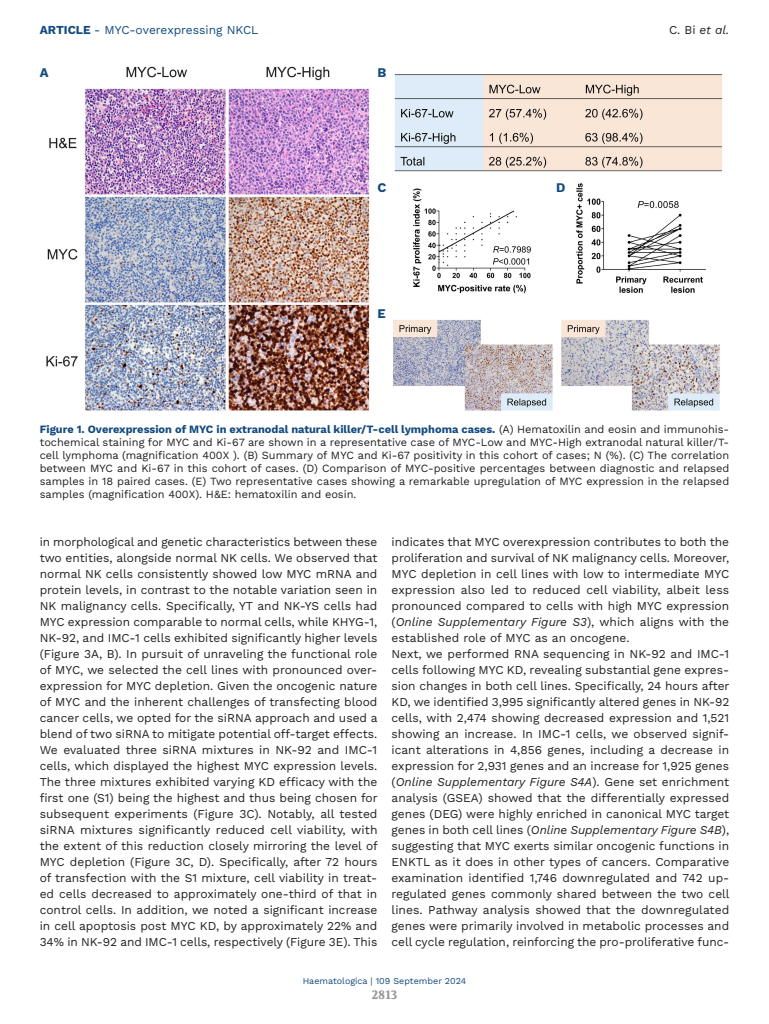
<style>
.page{position:relative;width:769px;height:1024px;background:#fff}
.page>*{position:absolute;margin:0;border:0;box-sizing:border-box;transform-origin:0 0}
.LETTERE_Figure{font:700 13px "Work Sans";color:#134a80}
.TESTO{font:12px/16px "Work Sans";color:#231f20;text-align:justify}
.t1{font:12px "Work Sans";color:#134a80}
.t2{font:italic 12px "Work Sans";color:#231f20}
.t3{font:700 12px "Volkhov";color:#939598}
.DIDA_Figura{font:11px/13px "Work Sans";color:#231f20;text-align:justify}
.t4{font:9px "Work Sans";color:#134a80}
.s1{font-weight:700}
.s2{font-style:normal}
.s3{font-weight:700;color:#134a80}
.s4{font-style:italic}
</style>
<div class="page">
<img style="left:46px;top:66px;width:676px;height:345px">
<p class="t1" style="left:40px;top:21px;width:220px"><span class="s1">ARTICLE</span> - MYC-overexpressing NKCL</p>
<p class="t2" style="left:668px;top:21px;width:62px"><span class="s2">C. Bi</span> et al.</p>
<p class="LETTERE_Figure" style="left:40px;top:65px;width:10px">A</p>
<p class="LETTERE_Figure" style="left:377px;top:65px;width:10px">B</p>
<p class="LETTERE_Figure" style="left:377px;top:180px;width:10px">C</p>
<p class="LETTERE_Figure" style="left:556px;top:180px;width:11px">D</p>
<p class="LETTERE_Figure" style="left:377px;top:305px;width:10px">E</p>
<p class="DIDA_Figura" style="left:40px;top:422px;width:690px"><span class="s3">Figure 1. Overexpression of MYC in extranodal natural killer/T-cell lymphoma cases.</span> (A) Hematoxilin and eosin and immunohis&shy;tochemical staining for MYC and Ki-67 are shown in a representative case of MYC-Low and MYC-High extranodal natural killer/T&shy;cell lymphoma (magnification 400X ). (B) Summary of MYC and Ki-67 positivity in this cohort of cases; N (%). (C) The correlation between MYC and Ki-67 in this cohort of cases. (D) Comparison of MYC-positive percentages between diagnostic and relapsed samples in 18 paired cases. (E) Two representative cases showing a remarkable upregulation of MYC expression in the relapsed samples (magnification 400X). H&amp;E: hematoxilin and eosin.</p>
<p class="TESTO" style="left:40px;top:533px;width:339px">in morphological and genetic characteristics between these two entities, alongside normal NK cells. We observed that normal NK cells consistently showed low MYC mRNA and protein levels, in contrast to the notable variation seen in NK malignancy cells. Specifically, YT and NK-YS cells had MYC expression comparable to normal cells, while KHYG-1, NK-92, and IMC-1 cells exhibited significantly higher levels (Figure 3A, B). In pursuit of unraveling the functional role of MYC, we selected the cell lines with pronounced over&shy;expression for MYC depletion. Given the oncogenic nature of MYC and the inherent challenges of transfecting blood cancer cells, we opted for the siRNA approach and used a blend of two siRNA to mitigate potential off-target effects.<br>We evaluated three siRNA mixtures in NK-92 and IMC-1 cells, which displayed the highest MYC expression levels.<br>The three mixtures exhibited varying KD efficacy with the first one (S1) being the highest and thus being chosen for subsequent experiments (Figure 3C). Notably, all tested siRNA mixtures significantly reduced cell viability, with the extent of this reduction closely mirroring the level of MYC depletion (Figure 3C, D). Specifically, after 72 hours of transfection with the S1 mixture, cell viability in treat&shy;ed cells decreased to approximately one-third of that in control cells. In addition, we noted a significant increase in cell apoptosis post MYC KD, by approximately 22% and 34% in NK-92 and IMC-1 cells, respectively (Figure 3E). This</p>
<p class="TESTO" style="left:391px;top:533px;width:339px">indicates that MYC overexpression contributes to both the proliferation and survival of NK malignancy cells. Moreover, MYC depletion in cell lines with low to intermediate MYC expression also led to reduced cell viability, albeit less pronounced compared to cells with high MYC expression (<span class="s4">Online Supplementary Figure S3</span>), which aligns with the established role of MYC as an oncogene.</p>
<p class="TESTO" style="left:391px;top:645px;width:339px">Next, we performed RNA sequencing in NK-92 and IMC-1 cells following MYC KD, revealing substantial gene expres&shy;sion changes in both cell lines. Specifically, 24 hours after KD, we identified 3,995 significantly altered genes in NK-92 cells, with 2,474 showing decreased expression and 1,521 showing an increase. In IMC-1 cells, we observed signif&shy;icant alterations in 4,856 genes, including a decrease in expression for 2,931 genes and an increase for 1,925 genes (<span class="s4">Online Supplementary Figure S4A</span>). Gene set enrichment analysis (GSEA) showed that the differentially expressed genes (DEG) were highly enriched in canonical MYC target genes in both cell lines (<span class="s4">Online Supplementary Figure S4B</span>), suggesting that MYC exerts similar oncogenic functions in ENKTL as it does in other types of cancers. Comparative examination identified 1,746 downregulated and 742 up&shy;regulated genes commonly shared between the two cell lines. Pathway analysis showed that the downregulated genes were primarily involved in metabolic processes and cell cycle regulation, reinforcing the pro-proliferative func-</p>
<p class="t4" style="left:302px;top:974px;width:165px">Haematologica | 109 September 2024</p>
<p class="t3" style="left:371px;top:987px;width:27px">2813</p>
</div>
